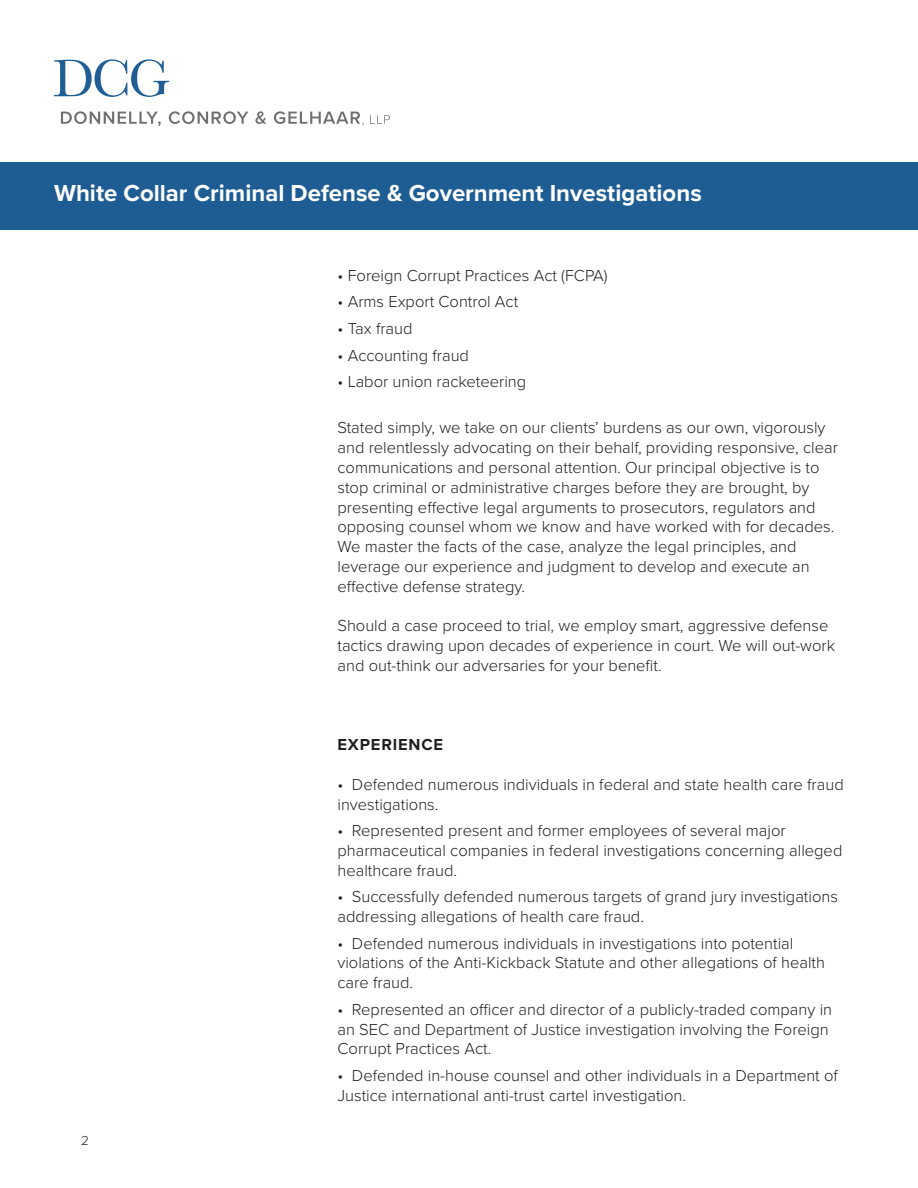
<style>
.page{position:relative;width:918px;height:1188px;background:#fff}
.page>*{position:absolute;margin:0;border:0;box-sizing:border-box;transform-origin:0 0}
.t1{font:700 24px "Proxima Nova";color:#fff}
.t2{font:300 16.5px/19.8px "Proxima Nova";color:#231f20}
.t3{font:700 16.5px "Proxima Nova";letter-spacing:.05em;color:#231f20}
.t4{font:300 13.5px "Proxima Nova";color:#231f20}
</style>
<div class="page">
<svg style="left:54px;top:59px;width:115px;height:38px"></svg>
<svg style="left:61px;top:111px;width:100px;height:15px"></svg>
<svg style="left:169px;top:111px;width:79px;height:13px"></svg>
<svg style="left:255px;top:111px;width:11px;height:13px"></svg>
<svg style="left:274px;top:111px;width:90px;height:14px"></svg>
<svg style="left:370px;top:115px;width:20px;height:9px"></svg>
<div style="left:0;top:162px;width:918px;height:68px;background:#1e5d93"></div>
<h1 class="t1" style="left:54px;top:179px;width:649px">White Collar Criminal Defense &amp; Government Investigations</h1>
<p class="t2" style="left:338px;top:266px;width:272px">• Foreign Corrupt Practices Act (FCPA)</p>
<p class="t2" style="left:338px;top:292px;width:182px">• Arms Export Control Act</p>
<p class="t2" style="left:338px;top:319px;width:77px">• Tax fraud</p>
<p class="t2" style="left:338px;top:345px;width:133px">• Accounting fraud</p>
<p class="t2" style="left:338px;top:372px;width:190px">• Labor union racketeering</p>
<p class="t2" style="left:338px;top:418px;width:502px">Stated simply, we take on our clients’ burdens as our own, vigorously and relentlessly advocating on their behalf, providing responsive, clear communications and personal attention. Our principal objective is to stop criminal or administrative charges before they are brought, by presenting effective legal arguments to prosecutors, regulators and opposing counsel whom we know and have worked with for decades.<br>We master the facts of the case, analyze the legal principles, and leverage our experience and judgment to develop and execute an effective defense strategy.</p>
<p class="t2" style="left:338px;top:616px;width:499px">Should a case proceed to trial, we employ smart, aggressive defense tactics drawing upon decades of experience in court. We will out-work and out-think our adversaries for your benefit.</p>
<p class="t4" style="left:81px;top:1132px;width:9px">2</p>
<p class="t3" style="left:338px;top:735px;width:107px">EXPERIENCE</p>
<p class="t2" style="left:338px;top:775px;width:508px">• Defended numerous individuals in federal and state health care fraud investigations.</p>
<p class="t2" style="left:338px;top:821px;width:506px">• Represented present and former employees of several major pharmaceutical companies in federal investigations concerning alleged healthcare fraud.</p>
<p class="t2" style="left:338px;top:887px;width:502px">• Successfully defended numerous targets of grand jury investigations addressing allegations of health care fraud.</p>
<p class="t2" style="left:338px;top:934px;width:489px">• Defended numerous individuals in investigations into potential violations of the Anti-Kickback Statute and other allegations of health care fraud.</p>
<p class="t2" style="left:338px;top:1000px;width:496px">• Represented an officer and director of a publicly-traded company in an SEC and Department of Justice investigation involving the Foreign<br>Corrupt Practices Act.</p>
<p class="t2" style="left:338px;top:1066px;width:502px">• Defended in-house counsel and other individuals in a Department of<br>Justice international anti-trust cartel investigation.</p>
</div>
